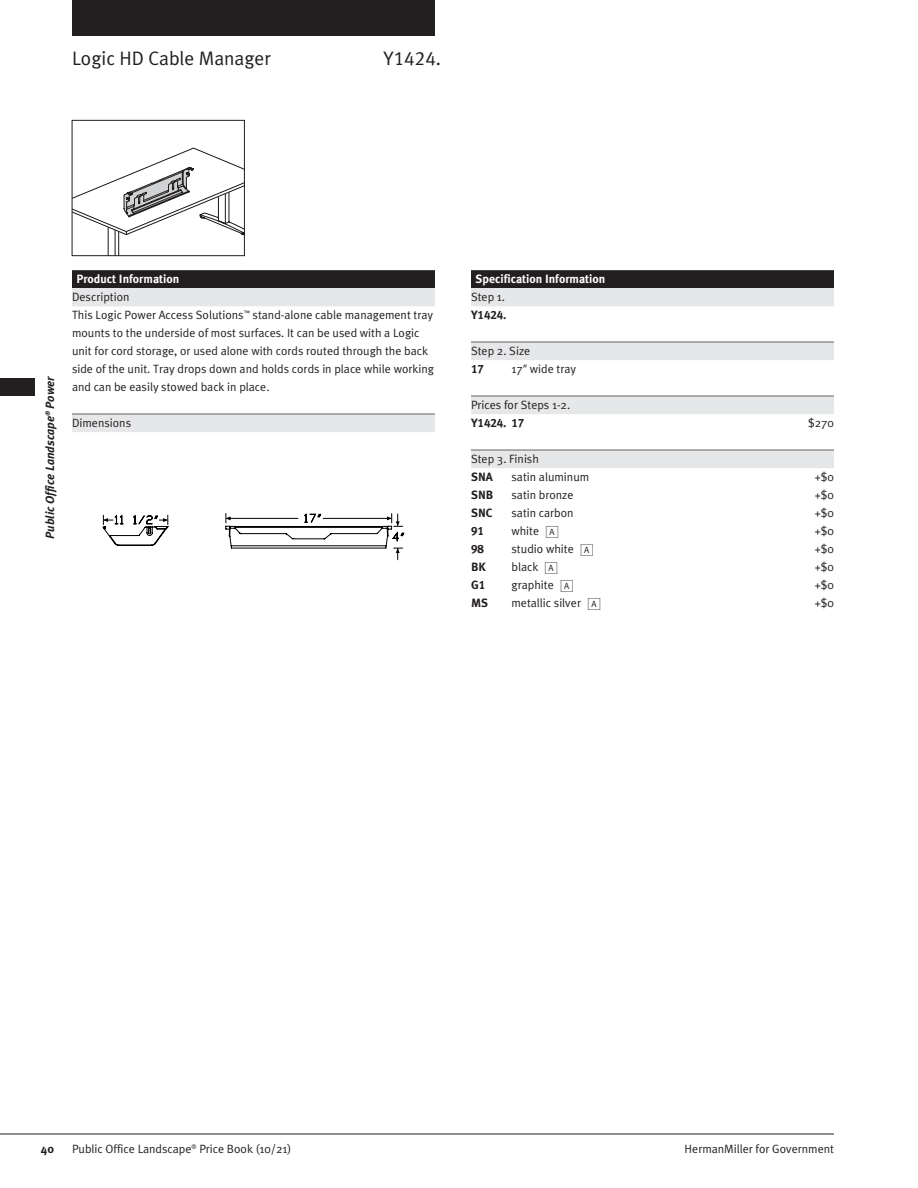
<style>
.page{position:relative;width:918px;height:1188px;background:#fff}
.page>*{position:absolute;margin:0;border:0;box-sizing:border-box;transform-origin:0 0}
.ProdName{font:19.5px "Meta HM";color:#231f20}
.ProdNums{font:19.5px "Meta Caps HM";color:#231f20}
.BodyText{font:12px/18px "Meta HM";color:#231f20}
.FooterVerso{font:12px "Meta HM";color:#231f20}
.GreyBarTopLine{font:12px "Meta HM";color:#231f20}
.BodyText-2{font:700 12px "Meta Caps HM";color:#231f20}
.TabsVerso{font:italic 700 12px "Meta HM";color:#231f20}
.BlackBarColumnBreak{font:700 12px "Meta HM";color:#fff}
.BlackBar{font:700 12px "Meta HM";color:#fff}
.GreyBar12{font:12px "Meta HM";color:#231f20}
.FooterVerso-2{font:700 12px "Meta HM";color:#231f20}
.s1{font-style:italic}
.s2{font-family:"HM Ship Dates"}
</style>
<div class="page">
<div style="left:72px;top:0;width:363px;height:36px;background:#231f20"></div>
<hr style="left:0;top:1134px;width:834px;height:1px;background:#231f20">
<div style="left:0;top:378px;width:34px;height:18px;background:#231f20"></div>
<div style="left:72px;top:270px;width:363px;height:18px;background:#231f20"></div>
<div style="left:72px;top:288px;width:363px;height:18px;background:#e6e7e9"></div>
<hr style="left:72px;top:414px;width:363px;height:1px;background:#231f20">
<div style="left:72px;top:415px;width:363px;height:17px;background:#e6e7e9"></div>
<svg style="left:103px;top:514px;width:301px;height:46px"></svg>
<div style="left:471px;top:270px;width:363px;height:18px;background:#231f20"></div>
<div style="left:471px;top:288px;width:363px;height:18px;background:#e6e7e9"></div>
<hr style="left:471px;top:342px;width:363px;height:1px;background:#231f20">
<div style="left:471px;top:343px;width:363px;height:17px;background:#e6e7e9"></div>
<hr style="left:471px;top:396px;width:363px;height:1px;background:#231f20">
<div style="left:471px;top:397px;width:363px;height:17px;background:#e6e7e9"></div>
<hr style="left:471px;top:450px;width:363px;height:1px;background:#231f20">
<div style="left:471px;top:451px;width:363px;height:17px;background:#e6e7e9"></div>
<svg style="left:74px;top:148px;width:168px;height:106px"></svg>
<div style="left:72px;top:120px;width:172px;height:136px;border:1px solid #231f20"></div>
<p class="ProdName" style="left:72px;top:47px;width:200px">Logic HD Cable Manager</p>
<p class="ProdNums" style="left:384px;top:47px;width:59px">Y1424.</p>
<p class="TabsVerso" style="left:43px;top:539px;width:165px;rotate:-90deg">Public Office Landscape® Power</p>
<p class="BlackBar" style="left:76px;top:272px;width:104px">Product Information</p>
<p class="GreyBar12" style="left:72px;top:290px;width:59px">Description</p>
<p class="BodyText" style="left:72px;top:306px;width:364px">This Logic Power Access Solutions™ stand-alone cable management tray mounts to the underside of most surfaces. It can be used with a Logic unit for cord storage, or used alone with cords routed through the back side of the unit. Tray drops down and holds cords in place while working and can be easily stowed back in place.</p>
<p class="GreyBarTopLine" style="left:72px;top:416px;width:61px">Dimensions</p>
<p class="BlackBarColumnBreak" style="left:476px;top:272px;width:131px">Specification Information</p>
<p class="GreyBar12" style="left:471px;top:290px;width:36px">Step 1.</p>
<p class="BodyText-2" style="left:471px;top:308px;width:37px">Y1424.</p>
<p class="GreyBarTopLine" style="left:471px;top:344px;width:61px">Step 2. Size</p>
<p class="BodyText-2" style="left:471px;top:362px;width:14px">17</p>
<p class="BodyText" style="left:511px;top:360px;width:66px">17<span class="s1">"</span> wide tray</p>
<p class="GreyBarTopLine" style="left:471px;top:398px;width:101px">Prices for Steps 1-2.</p>
<p class="BodyText-2" style="left:471px;top:416px;width:55px">Y1424. 17</p>
<p class="BodyText" style="left:808px;top:414px;width:27px">$270</p>
<p class="GreyBarTopLine" style="left:471px;top:452px;width:69px">Step 3. Finish</p>
<p class="BodyText-2" style="left:471px;top:470px;width:23px">SNA</p>
<p class="BodyText" style="left:511px;top:468px;width:79px">satin aluminum</p>
<p class="BodyText" style="left:815px;top:468px;width:21px">+$0</p>
<p class="BodyText-2" style="left:471px;top:488px;width:24px">SNB</p>
<p class="BodyText" style="left:511px;top:486px;width:64px">satin bronze</p>
<p class="BodyText" style="left:815px;top:486px;width:21px">+$0</p>
<p class="BodyText-2" style="left:471px;top:506px;width:23px">SNC</p>
<p class="BodyText" style="left:511px;top:504px;width:64px">satin carbon</p>
<p class="BodyText" style="left:815px;top:504px;width:21px">+$0</p>
<p class="BodyText-2" style="left:471px;top:524px;width:14px">91</p>
<p class="BodyText" style="left:511px;top:522px;width:49px">white <span class="s2">A</span></p>
<p class="BodyText" style="left:815px;top:522px;width:21px">+$0</p>
<p class="BodyText-2" style="left:471px;top:542px;width:14px">98</p>
<p class="BodyText" style="left:511px;top:540px;width:84px">studio white <span class="s2">A</span></p>
<p class="BodyText" style="left:815px;top:540px;width:21px">+$0</p>
<p class="BodyText-2" style="left:471px;top:560px;width:16px">BK</p>
<p class="BodyText" style="left:511px;top:558px;width:48px">black <span class="s2">A</span></p>
<p class="BodyText" style="left:815px;top:558px;width:21px">+$0</p>
<p class="BodyText-2" style="left:471px;top:578px;width:16px">G1</p>
<p class="BodyText" style="left:511px;top:576px;width:64px">graphite <span class="s2">A</span></p>
<p class="BodyText" style="left:815px;top:576px;width:21px">+$0</p>
<p class="BodyText-2" style="left:471px;top:596px;width:19px">MS</p>
<p class="BodyText" style="left:511px;top:594px;width:91px">metallic silver <span class="s2">A</span></p>
<p class="BodyText" style="left:815px;top:594px;width:21px">+$0</p>
<p class="FooterVerso-2" style="left:41px;top:1141px;width:15px">40</p>
<p class="FooterVerso" style="left:72px;top:1141px;width:221px">Public Office Landscape® Price Book (10/21)</p>
<p class="FooterVerso" style="left:685px;top:1141px;width:151px">HermanMiller for Government</p>
</div>
